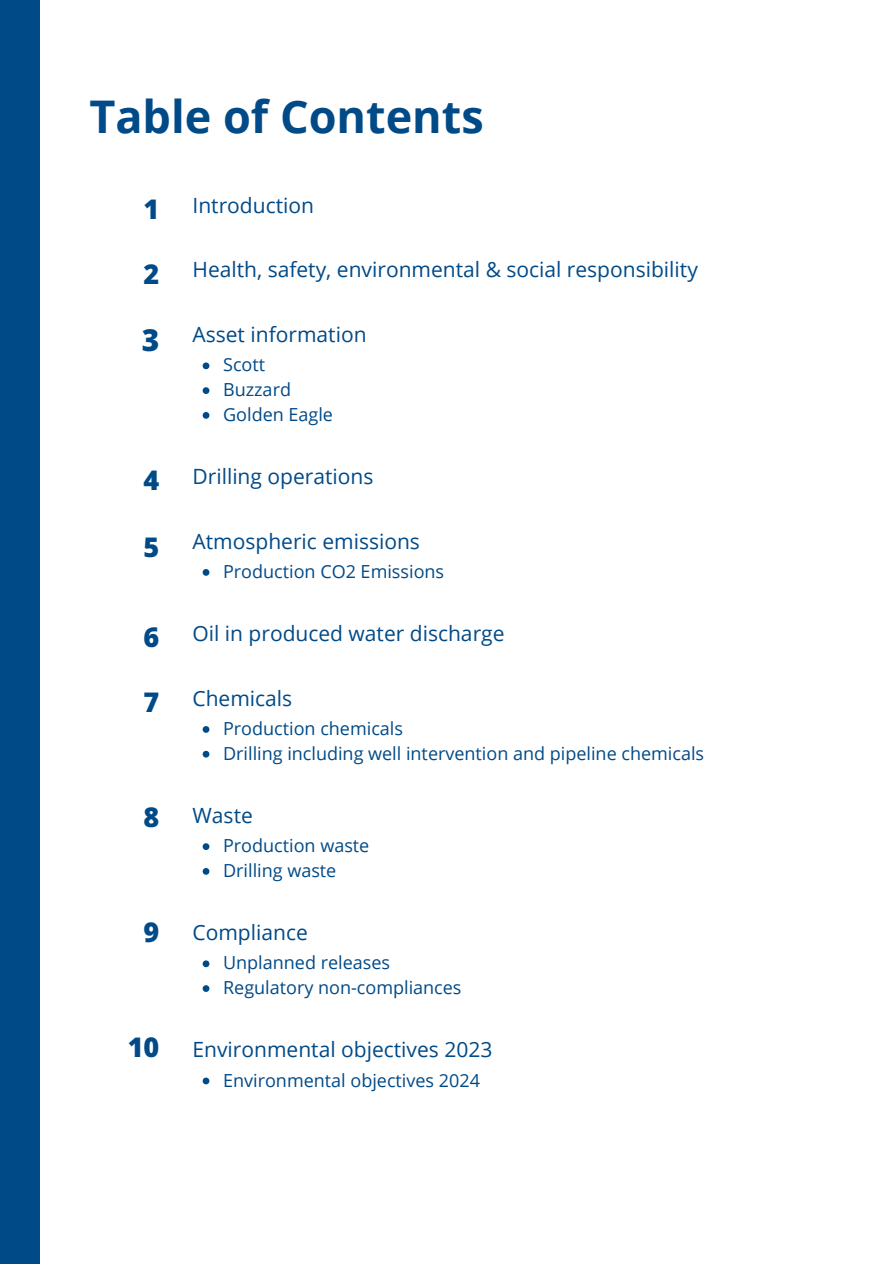
<style>
.page{position:relative;width:894px;height:1264px;background:#fff}
.page>*{position:absolute;margin:0;border:0;box-sizing:border-box;transform-origin:0 0}
.t1{font:700 45px "Open Sans";color:#004a88}
.t2{font:800 30px "Open Sans";color:#004a88}
.t3{font:800 27px "Open Sans";color:#004a88}
.t4{font:21px "Open Sans";color:#004a88}
.t5{font:18px "Open Sans";color:#004a88}
</style>
<div class="page">
<div style="left:0;top:0;width:39px;height:1263px;background:#004a88"></div>
<svg style="left:202px;top:362px;width:7px;height:7px"></svg>
<svg style="left:202px;top:387px;width:7px;height:7px"></svg>
<svg style="left:202px;top:412px;width:7px;height:7px"></svg>
<svg style="left:202px;top:569px;width:7px;height:7px"></svg>
<svg style="left:202px;top:726px;width:7px;height:6px"></svg>
<svg style="left:202px;top:750px;width:7px;height:7px"></svg>
<svg style="left:202px;top:843px;width:7px;height:7px"></svg>
<svg style="left:202px;top:868px;width:7px;height:6px"></svg>
<svg style="left:202px;top:960px;width:7px;height:7px"></svg>
<svg style="left:202px;top:985px;width:7px;height:6px"></svg>
<svg style="left:202px;top:1077px;width:7px;height:7px"></svg>
<h1 class="t1" style="left:89px;top:85px;width:396px">Table of Contents</h1>
<h2 class="t3" style="left:143px;top:190px;width:17px">1</h2>
<p class="t4" style="left:192px;top:190px;width:123px">Introduction</p>
<h2 class="t3" style="left:143px;top:255px;width:17px">2</h2>
<p class="t4" style="left:192px;top:255px;width:506px">Health, safety, environmental &amp; social responsibility</p>
<p class="t2" style="left:142px;top:319px;width:19px">3</p>
<p class="t4" style="left:192px;top:320px;width:175px">Asset information</p>
<h2 class="t5" style="left:223px;top:352px;width:44px">Scott</h2>
<p class="t5" style="left:223px;top:377px;width:69px">Buzzard</p>
<p class="t5" style="left:223px;top:402px;width:111px">Golden Eagle</p>
<h2 class="t3" style="left:143px;top:461px;width:17px">4</h2>
<p class="t4" style="left:192px;top:461px;width:182px">Drilling operations</p>
<p class="t3" style="left:143px;top:528px;width:17px">5</p>
<p class="t4" style="left:192px;top:526px;width:229px">Atmospheric emissions</p>
<h2 class="t5" style="left:223px;top:559px;width:222px">Production CO2 Emissions</h2>
<h2 class="t3" style="left:143px;top:618px;width:17px">6</h2>
<p class="t4" style="left:192px;top:618px;width:313px">Oil in produced water discharge</p>
<p class="t3" style="left:143px;top:683px;width:17px">7</p>
<p class="t4" style="left:192px;top:683px;width:101px">Chemicals</p>
<h2 class="t5" style="left:223px;top:715px;width:181px">Production chemicals</h2>
<p class="t5" style="left:223px;top:740px;width:482px">Drilling including well intervention and pipeline chemicals</p>
<p class="t3" style="left:143px;top:798px;width:17px">8</p>
<h2 class="t4" style="left:192px;top:800px;width:62px">Waste</h2>
<p class="t5" style="left:223px;top:833px;width:148px">Production waste</p>
<p class="t5" style="left:223px;top:857px;width:115px">Drilling waste</p>
<h2 class="t3" style="left:143px;top:913px;width:17px">9</h2>
<p class="t3" style="left:128px;top:1028px;width:33px">10</p>
<p class="t4" style="left:192px;top:917px;width:117px">Compliance</p>
<h2 class="t5" style="left:223px;top:950px;width:168px">Unplanned releases</h2>
<p class="t5" style="left:223px;top:974px;width:240px">Regulatory non-compliances</p>
<p class="t4" style="left:192px;top:1034px;width:301px">Environmental objectives 2023</p>
<p class="t5" style="left:223px;top:1067px;width:258px">Environmental objectives 2024</p>
</div>
